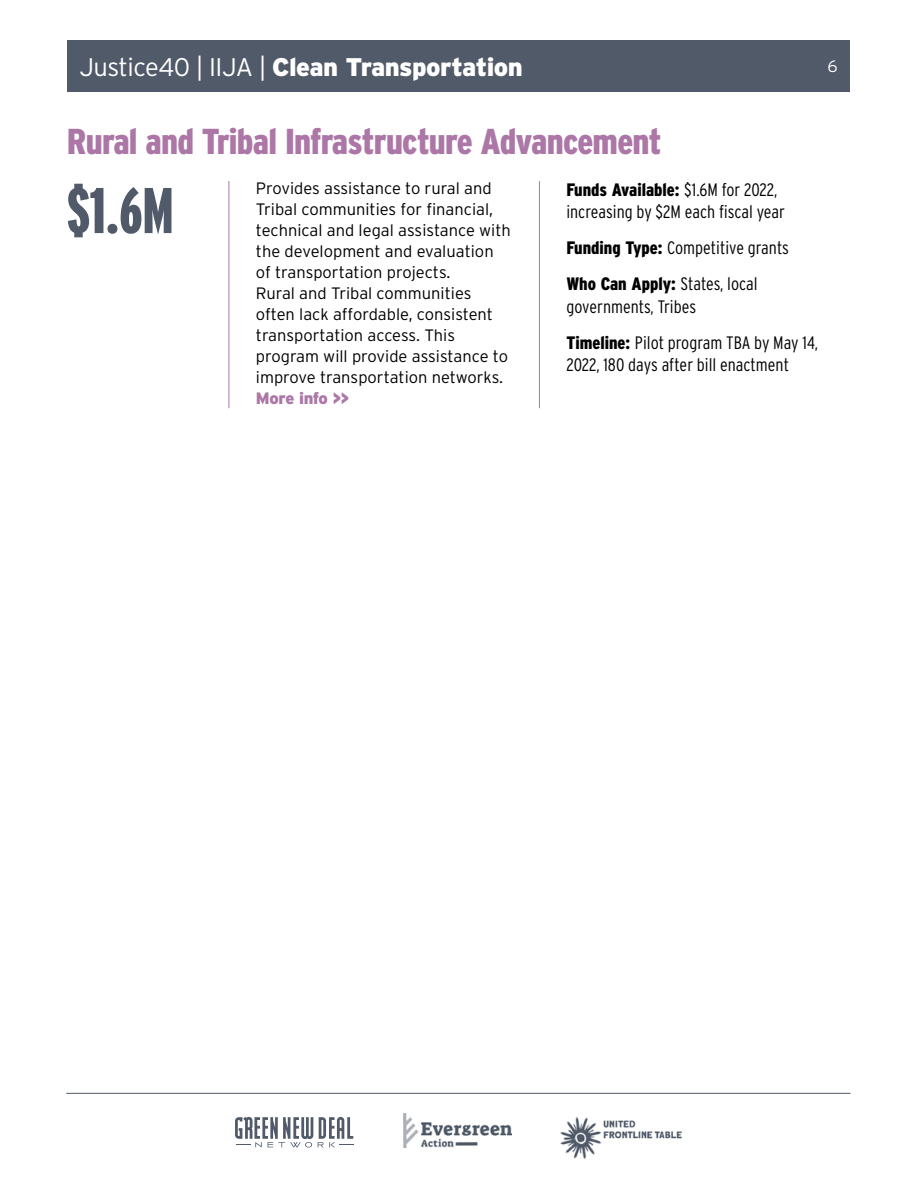
<style>
.page{position:relative;width:918px;height:1188px;background:#fff}
.page>*{position:absolute;margin:0;border:0;box-sizing:border-box;transform-origin:0 0}
.t1{font:900 extra-condensed 64.5px "Interstate";color:#515a69}
.t2{font:900 condensed 36px "Interstate";letter-spacing:-.02em;color:#ac77a7}
.t3{font:900 25.5px "Interstate";letter-spacing:-.02em;color:#fff}
.t4{font:300 condensed 18px/36px "Interstate";color:#000}
.t5{font:300 16.5px/21px "Interstate";color:#000}
.t6{font:900 16.5px "Interstate";letter-spacing:-.025em;color:#ac77a7}
.t7{font:300 16.5px "Interstate";color:#fff}
.s1{font-weight:300}
.s2{font-weight:900}
</style>
<div class="page">
<hr style="left:66px;top:1093px;width:784px;height:1px;background:#515a69">
<img style="left:403px;top:1114px;width:108px;height:34px">
<svg style="left:235px;top:1117px;width:119px;height:31px"></svg>
<img style="left:560px;top:1117px;width:122px;height:42px">
<div style="left:67px;top:40px;width:783px;height:52px;background:#515a69"></div>
<hr style="left:229px;top:181px;width:1px;height:227px;background:#ac77a7">
<hr style="left:539px;top:181px;width:1px;height:227px;background:#ac77a7">
<h3 class="t3" style="left:79px;top:53px;width:445px"><span class="s1">Justice40 | IIJA |</span> Clean Transportation</h3>
<p class="t7" style="left:827px;top:56px;width:12px">6</p>
<h2 class="t2" style="left:67px;top:121px;width:596px">Rural and Tribal Infrastructure Advancement</h2>
<h1 class="t1" style="left:67px;top:175px;width:108px">$1.6M</h1>
<p class="t5" style="left:256px;top:178px;width:257px">Provides assistance to rural and Tribal communities for financial, technical and legal assistance with the development and evaluation of transportation projects.<br>Rural and Tribal communities often lack affordable, consistent transportation access. This program will provide assistance to improve transportation networks.</p>
<p class="t6" style="left:256px;top:389px;width:95px">More info &gt;&gt;</p>
<p class="t4" style="left:566px;top:178px;width:220px;line-height:22.5px"><span class="s2">Funds Available:</span> $1.6M for 2022, increasing by $2M each fiscal year</p>
<p class="t4" style="left:566px;top:230px;width:224px"><span class="s2">Funding Type:</span> Competitive grants<br><span class="s2">Who Can Apply:</span> States, local</p>
<p class="t4" style="left:566px;top:288px;width:253px">governments, Tribes<br><span class="s2">Timeline:</span> Pilot program TBA by May 14,</p>
<p class="t4" style="left:566px;top:347px;width:224px">2022, 180 days after bill enactment</p>
</div>
